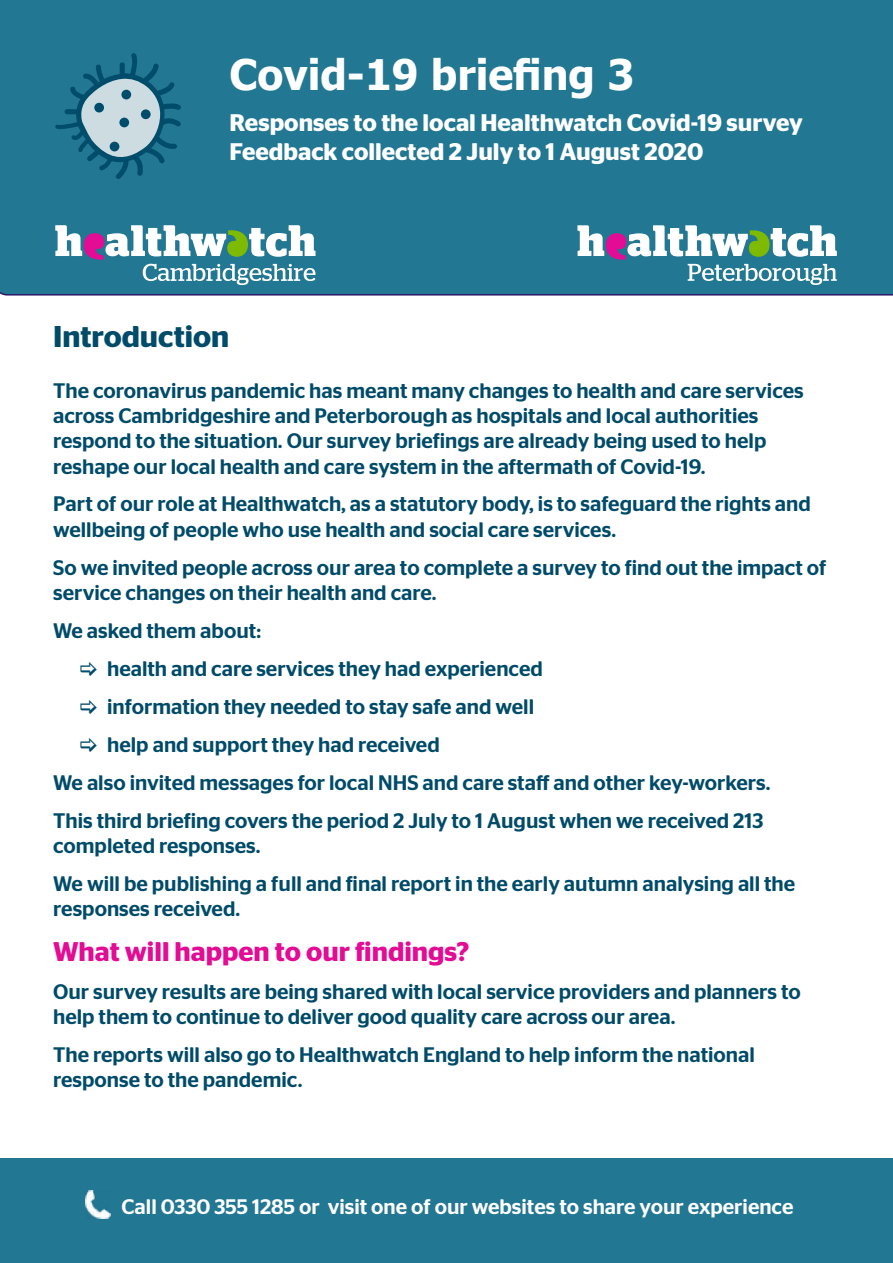
<style>
.page{position:relative;width:893px;height:1263px;background:#fff}
.page>*{position:absolute;margin:0;border:0;box-sizing:border-box;transform-origin:0 0}
.t1{font:700 42px "Tahoma";color:#fff}
.t2{font:600 30px "Stag Sans";color:#004b69}
.t3{font:600 27px "Stag Sans";color:#e30c95}
.t4{font:600 24px/28.8px "Stag Sans";color:#fff}
.t5{font:500 21px/25.2px "Stag Sans";color:#004b69}
.t6{font:500 21px "Stag Sans";color:#fff}
</style>
<div class="page">
<div style="left:0;top:0;width:893px;height:296px;background:#227793"></div>
<svg style="left:55px;top:53px;width:126px;height:126px;background:#4989a0"></svg>
<svg style="left:55px;top:225px;width:260px;height:60px"></svg>
<svg style="left:577px;top:225px;width:260px;height:60px"></svg>
<div style="left:0;top:1159px;width:893px;height:104px;background:#227793"></div>
<img style="left:85px;top:1191px;width:26px;height:28px">
<h1 class="t1" style="left:230px;top:45px;width:406px">Covid-19 briefing 3</h1>
<p class="t4" style="left:230px;top:108px;width:574px">Responses to the local Healthwatch Covid-19 survey<br>Feedback collected 2 July to 1 August 2020</p>
<h2 class="t2" style="left:53px;top:319px;width:177px">Introduction</h2>
<p class="t5" style="left:53px;top:378px;width:752px">The coronavirus pandemic has meant many changes to health and care services across Cambridgeshire and Peterborough as hospitals and local authorities respond to the situation. Our survey briefings are already being used to help reshape our local health and care system in the aftermath of Covid-19.</p>
<p class="t5" style="left:53px;top:491px;width:759px">Part of our role at Healthwatch, as a statutory body, is to safeguard the rights and wellbeing of people who use health and social care services.</p>
<p class="t5" style="left:53px;top:555px;width:775px">So we invited people across our area to complete a survey to find out the impact of service changes on their health and care.</p>
<p class="t5" style="left:53px;top:618px;width:210px">We asked them about:</p>
<p class="t5" style="left:107px;top:656px;width:437px">health and care services they had experienced</p>
<p class="t5" style="left:107px;top:694px;width:428px">information they needed to stay safe and well</p>
<p class="t5" style="left:107px;top:732px;width:334px">help and support they had received</p>
<p class="t5" style="left:53px;top:769px;width:719px">We also invited messages for local NHS and care staff and other key-workers.</p>
<p class="t5" style="left:53px;top:807px;width:712px">This third briefing covers the period 2 July to 1 August when we received 213</p>
<p class="t5" style="left:53px;top:826px;width:743px;line-height:38px">completed responses.<br>We will be publishing a full and final report in the early autumn analysing all the</p>
<p class="t5" style="left:53px;top:896px;width:188px">responses received.</p>
<p class="t3" style="left:53px;top:936px;width:418px">What will happen to our findings?</p>
<p class="t5" style="left:53px;top:979px;width:749px">Our survey results are being shared with local service providers and planners to help them to continue to deliver good quality care across our area.</p>
<p class="t5" style="left:53px;top:1042px;width:703px">The reports will also go to Healthwatch England to help inform the national response to the pandemic.</p>
<p class="t6" style="left:121px;top:1194px;width:674px">Call 0330 355 1285 or visit one of our websites to share your experience</p>
</div>
